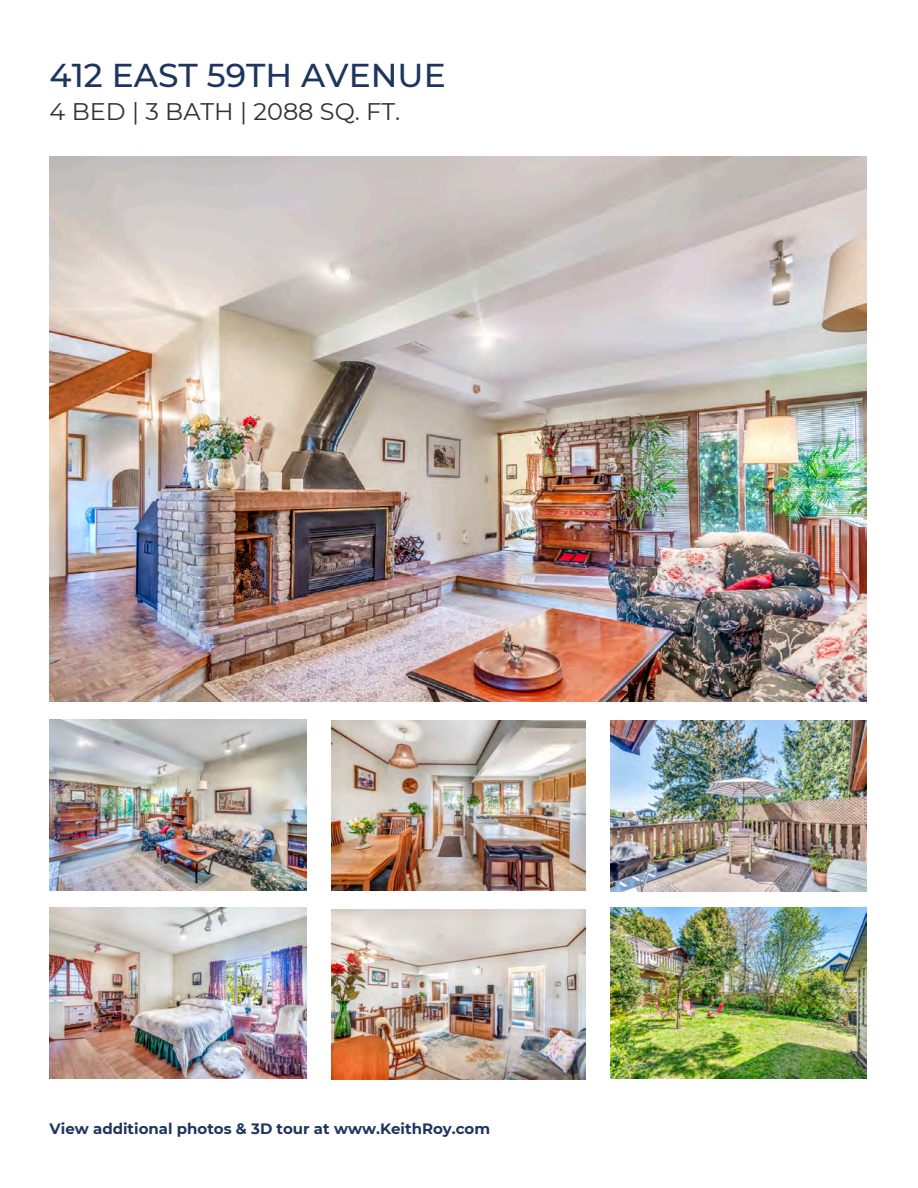
<style>
.page{position:relative;width:918px;height:1188px;background:#fff}
.page>*{position:absolute;margin:0;border:0;box-sizing:border-box;transform-origin:0 0}
.t1{font:500 33px "Montserrat";color:#1e355e}
.t2{font:24px "Montserrat";color:#343133}
.t3{font:700 15px "Montserrat";color:#1e355e}
</style>
<div class="page">
<img style="left:50px;top:157px;width:816px;height:544px">
<img style="left:331px;top:720px;width:254px;height:170px">
<img style="left:610px;top:720px;width:257px;height:171px">
<img style="left:50px;top:908px;width:256px;height:171px">
<img style="left:50px;top:719px;width:256px;height:171px">
<img style="left:331px;top:909px;width:254px;height:170px">
<img style="left:610px;top:908px;width:257px;height:171px">
<p class="t1" style="left:50px;top:55px;width:398px">412 EAST 59TH AVENUE</p>
<p class="t2" style="left:50px;top:97px;width:352px">4 BED | 3 BATH | 2088 SQ. FT.</p>
<p class="t3" style="left:50px;top:1119px;width:442px">View additional photos &amp; 3D tour at www.KeithRoy.com</p>
</div>
